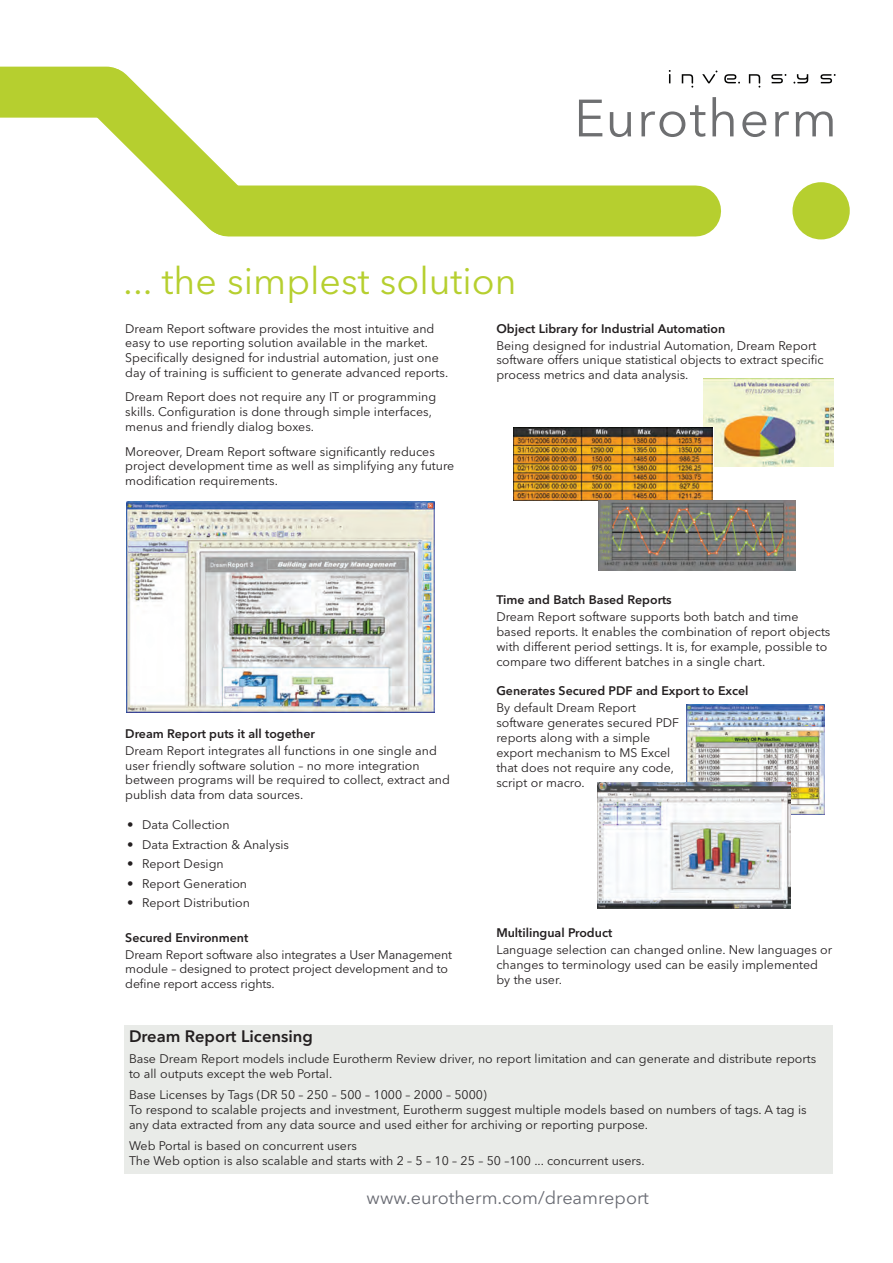
<style>
.page{position:relative;width:893px;height:1263px;background:#fff}
.page>*{position:absolute;margin:0;border:0;box-sizing:border-box;transform-origin:0 0}
.t1{font:37.5px "Avenir Next LT Pro";color:#b6cf2f}
.t2{font:18px "Avenir Next LT Pro";color:#696b73}
.t3{font:600 16.5px "Avenir Next LT Pro";color:#231f20}
.t4{font:12.3px/14.9px "Avenir Next LT Pro";color:#231f20}
.t5{font:600 12.3px "Avenir Next LT Pro";color:#231f20}
.s1{font-size:12.75px}
</style>
<div class="page">
<div style="left:124px;top:1025px;width:709px;height:149px;background:#e9ebe8"></div>
<img style="left:126px;top:502px;width:308px;height:210px">
<img style="left:704px;top:378px;width:129px;height:89px">
<img style="left:686px;top:704px;width:139px;height:111px">
<img style="left:597px;top:782px;width:194px;height:126px">
<div style="left:0;top:67px;width:36px;height:51px;background:#b6cf2f"></div>
<svg style="left:36px;top:67px;width:263px;height:170px"></svg>
<div style="left:228px;top:185px;width:468px;height:51px;background:#b6cf2f"></div>
<div style="left:792px;top:182px;width:58px;height:57px;background:#b6cf2f;border-radius:50%"></div>
<svg style="left:579px;top:100px;width:23px;height:36px"></svg>
<svg style="left:610px;top:112px;width:21px;height:25px"></svg>
<svg style="left:641px;top:105px;width:64px;height:32px"></svg>
<svg style="left:712px;top:97px;width:21px;height:39px"></svg>
<svg style="left:742px;top:111px;width:24px;height:26px"></svg>
<svg style="left:775px;top:111px;width:14px;height:25px"></svg>
<svg style="left:796px;top:111px;width:37px;height:25px"></svg>
<svg style="left:793px;top:74px;width:15px;height:10px"></svg>
<svg style="left:771px;top:74px;width:15px;height:9px"></svg>
<svg style="left:749px;top:74px;width:11px;height:14px"></svg>
<svg style="left:682px;top:74px;width:11px;height:14px"></svg>
<svg style="left:669px;top:70px;width:2px;height:13px"></svg>
<svg style="left:724px;top:74px;width:16px;height:10px"></svg>
<svg style="left:702px;top:71px;width:15px;height:12px"></svg>
<svg style="left:820px;top:74px;width:16px;height:9px"></svg>
<svg style="left:514px;top:428px;width:199px;height:75px"></svg>
<img style="left:514px;top:428px;width:198px;height:72px">
<img style="left:599px;top:500px;width:197px;height:71px">
<h1 class="t1" style="left:123px;top:266px;width:395px">... the simplest solution</h1>
<p class="t4" style="left:125px;top:322px;width:324px">Dream Report software provides the most intuitive and easy to use reporting solution available in the market.<br>Specifically designed for industrial automation, just one day of training is sufficient to generate advanced reports.</p>
<p class="t4" style="left:125px;top:391px;width:312px">Dream Report does not require any IT or programming skills. Configuration is done through simple interfaces, menus and friendly dialog boxes.</p>
<p class="t4" style="left:125px;top:445px;width:331px">Moreover, Dream Report software significantly reduces project development time as well as simplifying any future modification requirements.</p>
<p class="t5" style="left:125px;top:729px;width:191px">Dream Report puts it all together</p>
<p class="t4" style="left:125px;top:744px;width:326px">Dream Report integrates all functions in one single and user friendly software solution – no more integration between programs will be required to collect, extract and publish data from data sources.</p>
<p class="t4" style="left:127px;top:819px;width:104px"><span class="s1">•</span> Data Collection</p>
<p class="t4" style="left:127px;top:838px;width:163px"><span class="s1">•</span> Data Extraction &amp; Analysis</p>
<p class="t4" style="left:127px;top:858px;width:98px"><span class="s1">•</span> Report Design</p>
<p class="t4" style="left:127px;top:877px;width:121px"><span class="s1">•</span> Report Generation</p>
<p class="t4" style="left:127px;top:897px;width:124px"><span class="s1">•</span> Report Distribution</p>
<p class="t5" style="left:125px;top:932px;width:125px">Secured Environment</p>
<p class="t4" style="left:125px;top:948px;width:328px">Dream Report software also integrates a User Management module – designed to protect project development and to define report access rights.</p>
<p class="t5" style="left:496px;top:323px;width:230px">Object Library for Industrial Automation</p>
<p class="t4" style="left:496px;top:339px;width:329px">Being designed for industrial Automation, Dream Report software offers unique statistical objects to extract specific process metrics and data analysis.</p>
<p class="t5" style="left:496px;top:595px;width:177px">Time and Batch Based Reports</p>
<p class="t4" style="left:496px;top:610px;width:336px">Dream Report software supports both batch and time based reports. It enables the combination of report objects with different period settings. It is, for example, possible to compare two different batches in a single chart.</p>
<p class="t5" style="left:496px;top:686px;width:254px">Generates Secured PDF and Export to Excel</p>
<p class="t4" style="left:496px;top:702px;width:184px">By default Dream Report software generates secured PDF reports along with a simple export mechanism to MS Excel that does not require any code, script or macro.</p>
<p class="t5" style="left:496px;top:928px;width:117px">Multilingual Product</p>
<p class="t4" style="left:496px;top:943px;width:337px">Language selection can changed online. New languages or changes to terminology used can be easily implemented by the user.</p>
<h3 class="t3" style="left:129px;top:1030px;width:185px">Dream Report Licensing</h3>
<p class="t4" style="left:129px;top:1052px;width:689px">Base Dream Report models include Eurotherm Review driver, no report limitation and can generate and distribute reports to all outputs except the web Portal.</p>
<p class="t4" style="left:129px;top:1088px;width:679px">Base Licenses by Tags (DR 50 – 250 – 500 – 1000 – 2000 – 5000)<br>To respond to scalable projects and investment, Eurotherm suggest multiple models based on numbers of tags. A tag is any data extracted from any data source and used either for archiving or reporting purpose.</p>
<p class="t4" style="left:129px;top:1139px;width:517px">Web Portal is based on concurrent users<br>The Web option is also scalable and starts with 2 – 5 – 10 – 25 – 50 –100 ... concurrent users.</p>
<h2 class="t2" style="left:367px;top:1191px;width:284px">www.eurotherm.com/dreamreport</h2>
</div>
